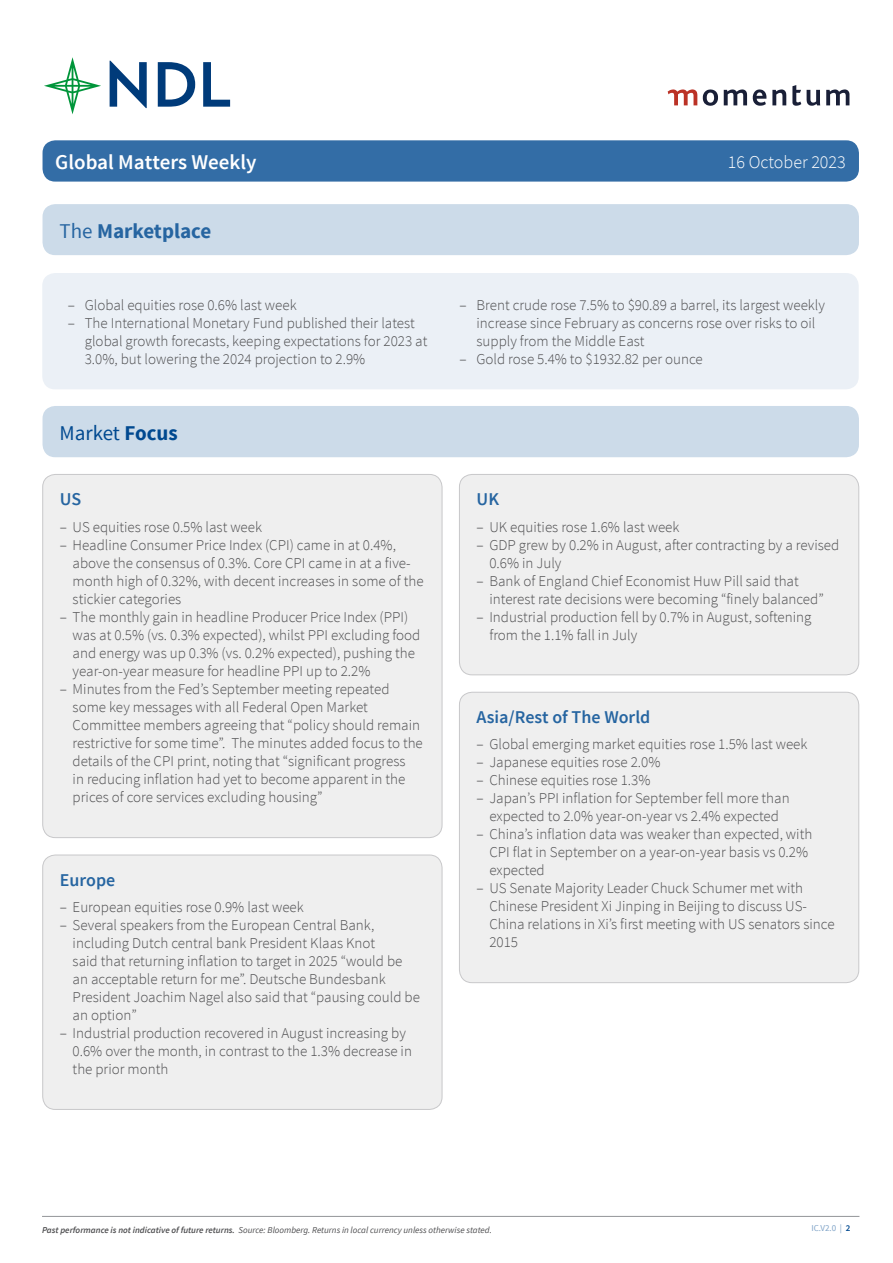
<style>
.page{position:relative;width:893px;height:1263px;background:#fff}
.page>*{position:absolute;margin:0;border:0;box-sizing:border-box;transform-origin:0 0}
.t1{font:600 21px "Source Sans Pro";color:#fff}
.t2{font:700 21px "Source Sans Pro";color:#2665a1}
.t3{font:21px "Source Sans Pro";color:#004990}
.t4{font:600 18px "Source Sans Pro";color:#2665a1}
.t5{font:300 18px "Source Sans Pro";color:#fff}
.t6{font:300 15px/18px "Source Sans Pro";color:#4d4d4f}
.t7{font:italic 9px "Source Sans Pro";color:#4d4d4f}
.t8{font:9px "Source Sans Pro";color:#80a4c8}
.s1{font-weight:400}
.s2{font-weight:700}
.s3{font-weight:600}
.s4{font-weight:600;color:#004990}
</style>
<div class="page">
<svg style="left:668px;top:89px;width:29px;height:16px"></svg>
<svg style="left:724px;top:89px;width:23px;height:16px"></svg>
<svg style="left:753px;top:89px;width:13px;height:17px"></svg>
<svg style="left:772px;top:89px;width:14px;height:16px"></svg>
<svg style="left:792px;top:85px;width:9px;height:21px"></svg>
<svg style="left:807px;top:90px;width:13px;height:16px"></svg>
<svg style="left:826px;top:89px;width:23px;height:16px"></svg>
<svg style="left:703px;top:89px;width:15px;height:17px"></svg>
<svg style="left:44px;top:57px;width:57px;height:57px"></svg>
<svg style="left:110px;top:61px;width:37px;height:47px"></svg>
<svg style="left:158px;top:62px;width:37px;height:45px"></svg>
<svg style="left:203px;top:62px;width:27px;height:45px"></svg>
<div style="left:43px;top:140px;width:816px;height:42px;background:#336da6;border-radius:13px"></div>
<hr style="left:42px;top:1216px;width:817px;height:1px;background:#939598">
<div style="left:43px;top:204px;width:816px;height:51px;background:#ccdbe9;border-radius:13px"></div>
<div style="left:43px;top:474px;width:399px;height:364px;background:#efefef;border-radius:13px"></div>
<div style="left:43px;top:474px;width:399px;height:364px;border:1px solid #c8c8ca;border-radius:13px"></div>
<div style="left:459px;top:692px;width:400px;height:291px;background:#efefef;border-radius:13px"></div>
<div style="left:459px;top:692px;width:400px;height:291px;border:1px solid #c8c8ca;border-radius:13px"></div>
<div style="left:42px;top:273px;width:817px;height:116px;background:#ebf0f6;border-radius:13px"></div>
<div style="left:43px;top:855px;width:399px;height:254px;background:#efefef;border-radius:13px"></div>
<div style="left:43px;top:855px;width:399px;height:254px;border:1px solid #c8c8ca;border-radius:13px"></div>
<div style="left:43px;top:406px;width:816px;height:51px;background:#ccdbe9;border-radius:13px"></div>
<div style="left:459px;top:474px;width:400px;height:201px;background:#efefef;border-radius:13px"></div>
<div style="left:459px;top:474px;width:400px;height:201px;border:1px solid #c8c8ca;border-radius:13px"></div>
<h1 class="t1" style="left:55px;top:149px;width:203px">Global Matters Weekly</h1>
<p class="t5" style="left:728px;top:151px;width:119px">16 October 2023</p>
<h1 class="t2" style="left:60px;top:217px;width:153px"><span class="s1">The</span> Marketplace</h1>
<p class="t6" style="left:68px;top:296px;width:230px">– Global equities rose 0.6% last week</p>
<p class="t6" style="left:85px;top:314px;width:344px;text-indent:-17px">– The International Monetary Fund published their latest global growth forecasts, keeping expectations for 2023 at<br>3.0%, but lowering the 2024 projection to 2.9%</p>
<h1 class="t3" style="left:60px;top:420px;width:120px">Market <span class="s2">Focus</span></h1>
<p class="t4" style="left:60px;top:488px;width:23px">US</p>
<p class="t6" style="left:60px;top:518px;width:204px">– US equities rose 0.5% last week</p>
<p class="t6" style="left:73px;top:536px;width:352px;text-indent:-13px">– Headline Consumer Price Index (CPI) came in at 0.4%, above the consensus of 0.3%. Core CPI came in at a five&shy;month high of 0.32%, with decent increases in some of the stickier categories</p>
<p class="t6" style="left:73px;top:608px;width:349px;text-indent:-13px">– The monthly gain in headline Producer Price Index (PPI) was at 0.5% (vs. 0.3% expected), whilst PPI excluding food and energy was up 0.3% (vs. 0.2% expected), pushing the year-on-year measure for headline PPI up to 2.2%</p>
<p class="t6" style="left:73px;top:680px;width:352px;text-indent:-13px">– Minutes from the Fed’s September meeting repeated some key messages with all Federal Open Market Committee members agreeing that “policy should remain restrictive for some time”. The minutes added focus to the details of the CPI print, noting that “significant progress<br>in reducing inflation had yet to become apparent in the prices of core services excluding housing”</p>
<p class="t4" style="left:60px;top:868px;width:57px">Europe</p>
<p class="t6" style="left:60px;top:898px;width:245px">– European equities rose 0.9% last week</p>
<p class="t6" style="left:73px;top:916px;width:349px;text-indent:-13px">– Several speakers from the European Central Bank, including Dutch central bank President Klaas Knot<br>said that returning inflation to target in 2025 “would be an acceptable return for me”. Deutsche Bundesbank President Joachim Nagel also said that “pausing could be an option”</p>
<p class="t6" style="left:73px;top:1024px;width:341px;text-indent:-13px">– Industrial production recovered in August increasing by<br>0.6% over the month, in contrast to the 1.3% decrease in the prior month</p>
<p class="t6" style="left:476px;top:296px;width:350px;text-indent:-17px">– Brent crude rose 7.5% to $90.89 a barrel, its largest weekly increase since February as concerns rose over risks to oil supply from the Middle East</p>
<p class="t6" style="left:459px;top:350px;width:245px">– Gold rose 5.4% to $1932.82 per ounce</p>
<p class="t4" style="left:477px;top:488px;width:24px">UK</p>
<p class="t6" style="left:477px;top:518px;width:204px">– UK equities rose 1.6% last week</p>
<p class="t6" style="left:489px;top:536px;width:351px;text-indent:-13px">– GDP grew by 0.2% in August, after contracting by a revised<br>0.6% in July</p>
<p class="t6" style="left:489px;top:572px;width:336px;text-indent:-13px">– Bank of England Chief Economist Huw Pill said that interest rate decisions were becoming “finely balanced”</p>
<p class="t6" style="left:489px;top:608px;width:324px;text-indent:-13px">– Industrial production fell by 0.7% in August, softening from the 1.1% fall in July</p>
<p class="t4" style="left:477px;top:706px;width:175px">Asia/Rest of The World</p>
<p class="t6" style="left:477px;top:735px;width:332px">– Global emerging market equities rose 1.5% last week</p>
<p class="t6" style="left:477px;top:753px;width:185px">– Japanese equities rose 2.0%</p>
<p class="t6" style="left:477px;top:771px;width:175px">– Chinese equities rose 1.3%</p>
<p class="t6" style="left:477px;top:789px;width:315px;text-align:center">– Japan’s PPI inflation for September fell more than expected to 2.0% year-on-year vs 2.4% expected</p>
<p class="t6" style="left:489px;top:825px;width:324px;text-indent:-13px">– China’s inflation data was weaker than expected, with<br>CPI flat in September on a year-on-year basis vs 0.2% expected</p>
<p class="t6" style="left:489px;top:879px;width:347px;text-indent:-13px">– US Senate Majority Leader Chuck Schumer met with Chinese President Xi Jinping in Beijing to discuss US-China relations in Xi’s first meeting with US senators since 2015</p>
<p class="t7" style="left:42px;top:1224px;width:451px"><span class="s3">Past performance is not indicative of future returns.</span> Source: Bloomberg. Returns in local currency unless otherwise stated.</p>
<p class="t8" style="left:811px;top:1223px;width:41px">IC.V2.0 | <span class="s4">2</span></p>
</div>
